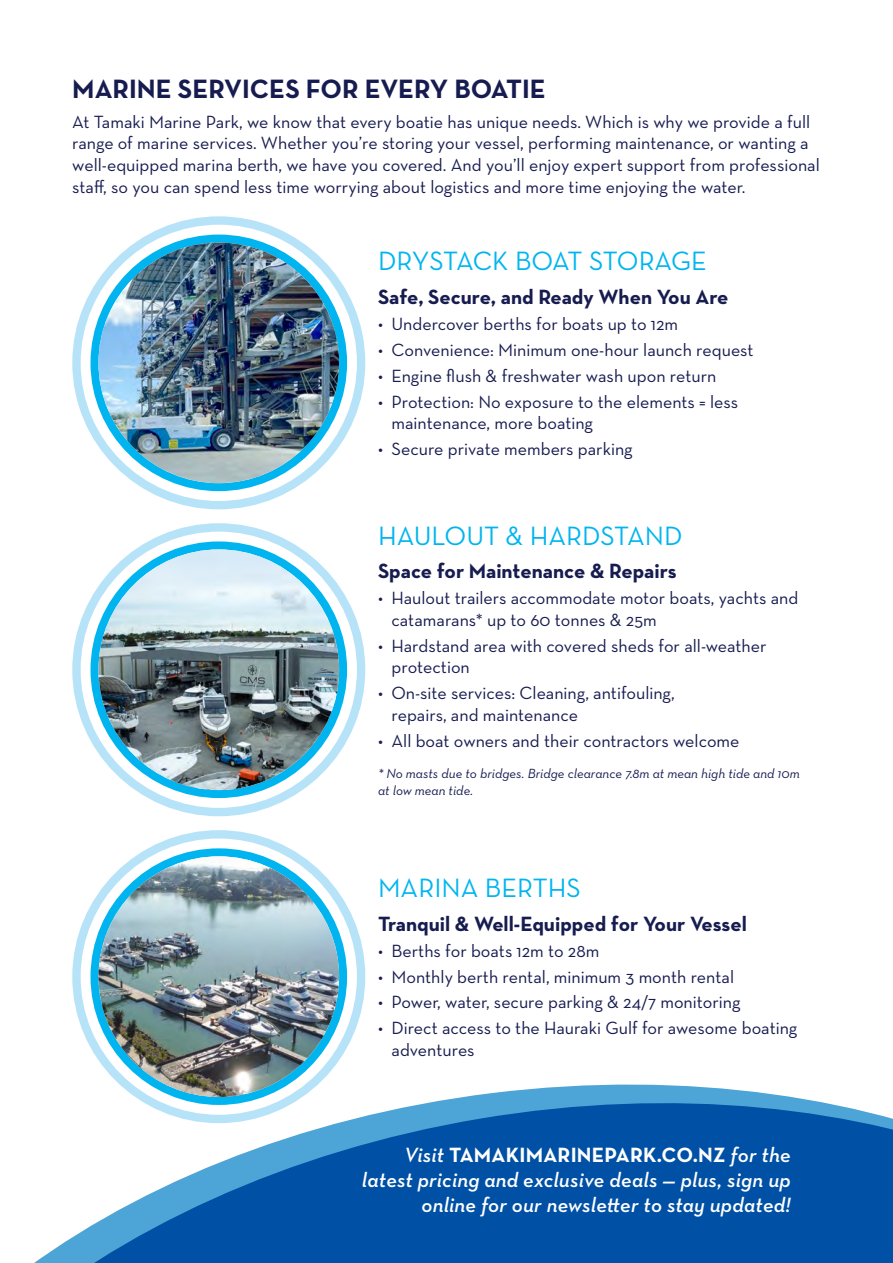
<style>
.page{position:relative;width:893px;height:1263px;background:#fff}
.page>*{position:absolute;margin:0;border:0;box-sizing:border-box;transform-origin:0 0}
.t1{font:27px "Neutraface Text";color:#00b5ef}
.t2{font:700 27px "Neutraface Text";color:#171c50}
.t3{font:italic 600 21px/25.2px "Neutraface Text";letter-spacing:.01em;color:#fff;text-align:right}
.t4{font:700 21px "Neutraface Text";color:#171c50}
.t5{font:18px/21.6px "Neutraface Text";color:#171c50}
.t6{font:italic 13.5px/16.2px "Neutraface Text";color:#171c50}
.s1{font-weight:700;font-style:normal}
</style>
<div class="page">
<svg style="left:34px;top:1086px;width:859px;height:177px;fill:#0051a5"></svg>
<div style="left:90px;top:235px;width:257px;height:256px;background:#00b5ef;border-radius:50%"></div>
<img style="left:98px;top:243px;width:241px;height:240px;border-radius:120px">
<div style="left:72px;top:216px;width:293px;height:293px;border:8px solid #b7e3f9;border-radius:50%"></div>
<div style="left:90px;top:541px;width:257px;height:257px;background:#00b5ef;border-radius:50%"></div>
<img style="left:98px;top:549px;width:241px;height:241px;border-radius:120px">
<div style="left:72px;top:523px;width:293px;height:293px;border:8px solid #b7e3f9;border-radius:50%"></div>
<div style="left:90px;top:848px;width:257px;height:257px;background:#00b5ef;border-radius:50%"></div>
<img style="left:98px;top:856px;width:241px;height:241px;border-radius:120px">
<div style="left:72px;top:830px;width:293px;height:293px;border:8px solid #b7e3f9;border-radius:50%"></div>
<p class="t2" style="left:72px;top:71px;width:475px">MARINE SERVICES FOR EVERY BOATIE</p>
<p class="t5" style="left:72px;top:111px;width:749px">At Tamaki Marine Park, we know that every boatie has unique needs. Which is why we provide a full range of marine services. Whether you’re storing your vessel, performing maintenance, or wanting a well-equipped marina berth, we have you covered. And you’ll enjoy expert support from professional staff, so you can spend less time worrying about logistics and more time enjoying the water.</p>
<p class="t1" style="left:378px;top:244px;width:330px">DRYSTACK BOAT STORAGE</p>
<p class="t4" style="left:378px;top:283px;width:352px">Safe, Secure, and Ready When You Are</p>
<p class="t5" style="left:378px;top:313px;width:302px">• Undercover berths for boats up to 12m</p>
<p class="t5" style="left:378px;top:339px;width:377px">• Convenience: Minimum one-hour launch request</p>
<p class="t5" style="left:378px;top:365px;width:340px">• Engine flush &amp; freshwater wash upon return</p>
<p class="t5" style="left:391px;top:390px;width:348px;text-indent:-13px">• Protection: No exposure to the elements = less maintenance, more boating</p>
<p class="t5" style="left:378px;top:438px;width:256px">• Secure private members parking</p>
<p class="t1" style="left:378px;top:519px;width:306px">HAULOUT &amp; HARDSTAND</p>
<p class="t4" style="left:378px;top:558px;width:300px">Space for Maintenance &amp; Repairs</p>
<p class="t5" style="left:391px;top:587px;width:408px;text-indent:-13px">• Haulout trailers accommodate motor boats, yachts and catamarans* up to 60 tonnes &amp; 25m</p>
<p class="t5" style="left:391px;top:635px;width:377px;text-indent:-13px">• Hardstand area with covered sheds for all-weather protection</p>
<p class="t5" style="left:391px;top:682px;width:285px;text-indent:-13px">• On-site services: Cleaning, antifouling, repairs, and maintenance</p>
<p class="t5" style="left:378px;top:729px;width:363px">• All boat owners and their contractors welcome</p>
<p class="t6" style="left:378px;top:765px;width:423px">* No masts due to bridges. Bridge clearance 7.8m at mean high tide and 10m at low mean tide.</p>
<p class="t1" style="left:378px;top:871px;width:204px">MARINA BERTHS</p>
<p class="t4" style="left:378px;top:910px;width:370px">Tranquil &amp; Well-Equipped for Your Vessel</p>
<p class="t5" style="left:378px;top:939px;width:223px">• Berths for boats 12m to 28m</p>
<p class="t5" style="left:378px;top:965px;width:358px">• Monthly berth rental, minimum 3 month rental</p>
<p class="t5" style="left:378px;top:991px;width:364px">• Power, water, secure parking &amp; 24/7 monitoring</p>
<p class="t5" style="left:391px;top:1017px;width:407px;text-indent:-13px">• Direct access to the Hauraki Gulf for awesome boating adventures</p>
<p class="t3" style="left:362px;top:1142px;width:430px">Visit <span class="s1">TAMAKIMARINEPARK.CO.NZ</span> for the latest pricing and exclusive deals — plus, sign up online for our newsletter to stay updated!</p>
</div>
